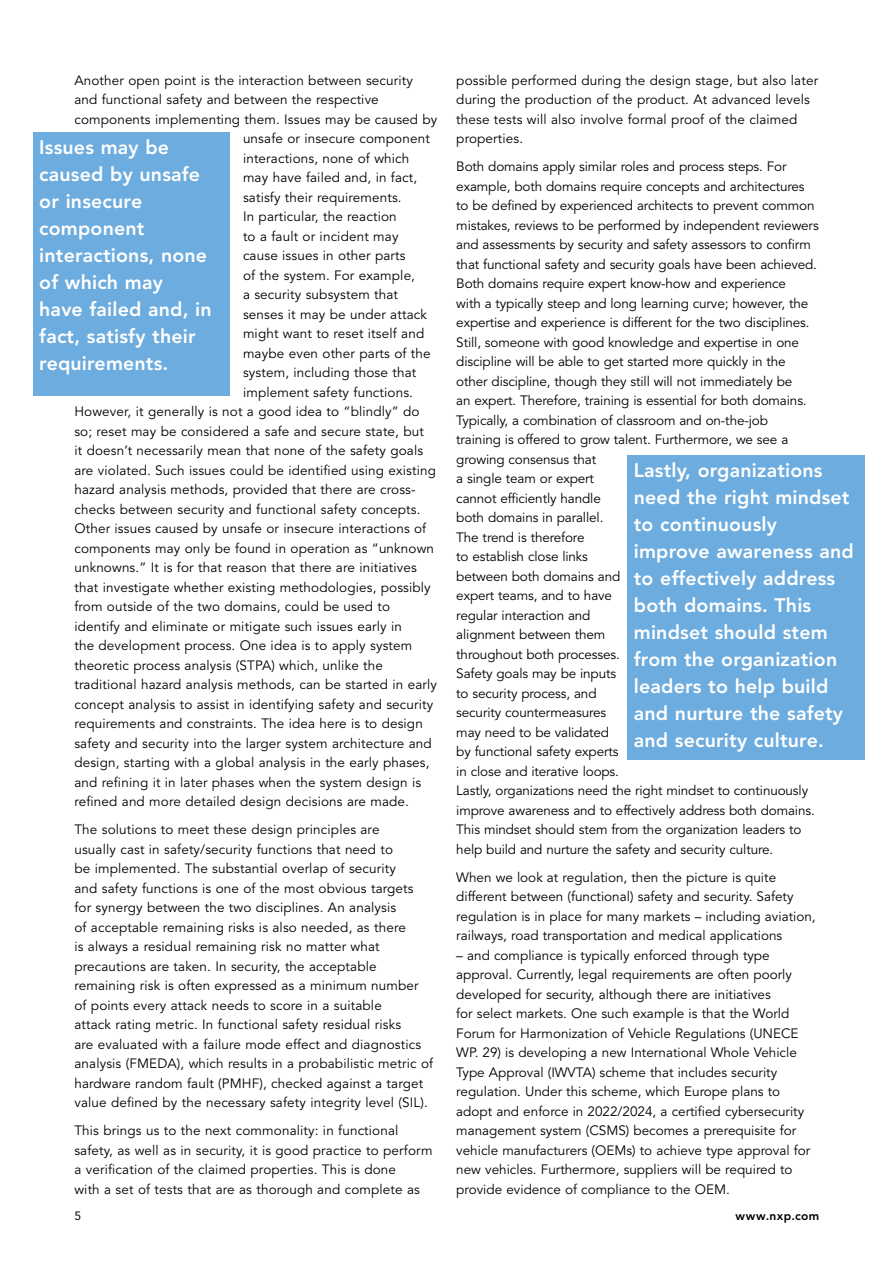
<style>
.page{position:relative;width:893px;height:1263px;background:#fff}
.page>*{position:absolute;margin:0;border:0;box-sizing:border-box;transform-origin:0 0}
.Pullquote{font:800 19.5px/27px "Avenir LT Std";letter-spacing:.01em;color:#fff}
.Body_Text{font:13.5px/19.5px "Avenir LT Std";letter-spacing:.01em;color:#000}
.Body_Text-2{font:13.5px/19.5px "Avenir LT Std";letter-spacing:-.01em;color:#000}
.t1{font:800 12px "Avenir LT Std";letter-spacing:.035em;color:#000}
.t2{font:12px "Avenir LT Std";color:#000}
</style>
<div class="page">
<div style="left:33px;top:132px;width:197px;height:264px;background:#6dacde"></div>
<div style="left:627px;top:455px;width:238px;height:305px;background:#6dacde"></div>
<p class="Body_Text" style="left:74px;top:71px;width:340px">Another open point is the interaction between security</p>
<p class="Body_Text" style="left:74px;top:90px;width:306px">and functional safety and between the respective</p>
<p class="Body_Text" style="left:74px;top:110px;width:364px">components implementing them. Issues may be caused by</p>
<p class="Body_Text" style="left:243px;top:129px;width:188px">unsafe or insecure component</p>
<p class="Body_Text" style="left:243px;top:149px;width:168px">interactions, none of which</p>
<p class="Body_Text" style="left:243px;top:168px;width:176px">may have failed and, in fact,</p>
<p class="Body_Text" style="left:243px;top:188px;width:160px">satisfy their requirements.</p>
<p class="Body_Text" style="left:243px;top:207px;width:155px">In particular, the reaction</p>
<p class="Body_Text" style="left:243px;top:227px;width:157px">to a fault or incident may</p>
<p class="Body_Text" style="left:243px;top:246px;width:164px">cause issues in other parts</p>
<p class="Body_Text" style="left:243px;top:266px;width:174px">of the system. For example,</p>
<p class="Body_Text" style="left:243px;top:285px;width:157px">a security subsystem that</p>
<p class="Body_Text" style="left:243px;top:305px;width:185px">senses it may be under attack</p>
<p class="Body_Text" style="left:243px;top:324px;width:183px">might want to reset itself and</p>
<p class="Body_Text" style="left:243px;top:344px;width:189px">maybe even other parts of the</p>
<p class="Body_Text" style="left:243px;top:363px;width:175px">system, including those that</p>
<p class="Body_Text" style="left:243px;top:383px;width:172px">implement safety functions.</p>
<p class="Body_Text" style="left:74px;top:402px;width:347px">However, it generally is not a good idea to “blindly” do</p>
<p class="Body_Text" style="left:74px;top:422px;width:351px">so; reset may be considered a safe and secure state, but</p>
<p class="Body_Text" style="left:74px;top:441px;width:350px">it doesn’t necessarily mean that none of the safety goals</p>
<p class="Body_Text" style="left:74px;top:461px;width:363px">are violated. Such issues could be identified using existing</p>
<p class="Body_Text" style="left:74px;top:480px;width:343px">hazard analysis methods, provided that there are cross-</p>
<p class="Body_Text" style="left:74px;top:500px;width:348px">checks between security and functional safety concepts.</p>
<p class="Body_Text" style="left:74px;top:519px;width:353px">Other issues caused by unsafe or insecure interactions of</p>
<p class="Body_Text" style="left:74px;top:539px;width:361px">components may only be found in operation as “unknown</p>
<p class="Body_Text" style="left:74px;top:558px;width:344px">unknowns.” It is for that reason that there are initiatives</p>
<p class="Body_Text" style="left:74px;top:578px;width:358px">that investigate whether existing methodologies, possibly</p>
<p class="Body_Text" style="left:74px;top:597px;width:317px">from outside of the two domains, could be used to</p>
<p class="Body_Text" style="left:74px;top:617px;width:329px">identify and eliminate or mitigate such issues early in</p>
<p class="Body_Text" style="left:74px;top:636px;width:339px">the development process. One idea is to apply system</p>
<p class="Body_Text" style="left:74px;top:656px;width:310px">theoretic process analysis (STPA) which, unlike the</p>
<p class="Body_Text" style="left:74px;top:675px;width:364px">traditional hazard analysis methods, can be started in early</p>
<p class="Body_Text" style="left:74px;top:695px;width:360px">concept analysis to assist in identifying safety and security</p>
<p class="Body_Text" style="left:74px;top:714px;width:350px">requirements and constraints. The idea here is to design</p>
<p class="Body_Text" style="left:74px;top:734px;width:359px">safety and security into the larger system architecture and</p>
<p class="Body_Text" style="left:74px;top:753px;width:357px">design, starting with a global analysis in the early phases,</p>
<p class="Body_Text" style="left:74px;top:773px;width:348px">and refining it in later phases when the system design is</p>
<p class="Body_Text" style="left:74px;top:792px;width:336px">refined and more detailed design decisions are made.</p>
<p class="Body_Text" style="left:74px;top:820px;width:360px">The solutions to meet these design principles are<br>usually cast in safety/security functions that need to<br>be implemented. The substantial overlap of security<br>and safety functions is one of the most obvious targets for synergy between the two disciplines. An analysis<br>of acceptable remaining risks is also needed, as there<br>is always a residual remaining risk no matter what precautions are taken. In security, the acceptable remaining risk is often expressed as a minimum number of points every attack needs to score in a suitable<br>attack rating metric. In functional safety residual risks<br>are evaluated with a failure mode effect and diagnostics analysis (FMEDA), which results in a probabilistic metric of hardware random fault (PMHF), checked against a target value defined by the necessary safety integrity level (SIL).</p>
<p class="Body_Text" style="left:74px;top:1121px;width:360px">This brings us to the next commonality: in functional safety, as well as in security, it is good practice to perform a verification of the claimed properties. This is done<br>with a set of tests that are as thorough and complete as</p>
<p class="Pullquote" style="left:39px;top:133px;width:174px">Issues may be caused by unsafe or insecure component interactions, none of which may<br>have failed and, in fact, satisfy their requirements.</p>
<p class="Body_Text" style="left:456px;top:71px;width:363px">possible performed during the design stage, but also later during the production of the product. At advanced levels these tests will also involve formal proof of the claimed properties.</p>
<p class="Body_Text-2" style="left:456px;top:157px;width:364px">Both domains apply similar roles and process steps. For example, both domains require concepts and architectures to be defined by experienced architects to prevent common mistakes, reviews to be performed by independent reviewers and assessments by security and safety assessors to confirm that functional safety and security goals have been achieved.<br>Both domains require expert know-how and experience<br>with a typically steep and long learning curve; however, the expertise and experience is different for the two disciplines.<br>Still, someone with good knowledge and expertise in one discipline will be able to get started more quickly in the other discipline, though they still will not immediately be<br>an expert. Therefore, training is essential for both domains.<br>Typically, a combination of classroom and on-the-job<br>training is offered to grow talent. Furthermore, we see a growing consensus that<br>a single team or expert<br>cannot efficiently handle<br>both domains in parallel.<br>The trend is therefore<br>to establish close links<br>between both domains and<br>expert teams, and to have<br>regular interaction and<br>alignment between them<br>throughout both processes.<br>Safety goals may be inputs<br>to security process, and<br>security countermeasures<br>may need to be validated<br>by functional safety experts<br>in close and iterative loops.<br>Lastly, organizations need the right mindset to continuously improve awareness and to effectively address both domains.<br>This mindset should stem from the organization leaders to help build and nurture the safety and security culture.</p>
<p class="Body_Text" style="left:456px;top:868px;width:361px">When we look at regulation, then the picture is quite different between (functional) safety and security. Safety regulation is in place for many markets – including aviation, railways, road transportation and medical applications</p>
<p class="Body_Text" style="left:456px;top:946px;width:355px">– and compliance is typically enforced through type approval. Currently, legal requirements are often poorly developed for security, although there are initiatives<br>for select markets. One such example is that the World Forum for Harmonization of Vehicle Regulations (UNECE WP. 29) is developing a new International Whole Vehicle Type Approval (IWVTA) scheme that includes security regulation. Under this scheme, which Europe plans to adopt and enforce in 2022/2024, a certified cybersecurity management system (CSMS) becomes a prerequisite for vehicle manufacturers (OEMs) to achieve type approval for new vehicles. Furthermore, suppliers will be required to provide evidence of compliance to the OEM.</p>
<p class="Pullquote" style="left:634px;top:457px;width:221px">Lastly, organizations need the right mindset to continuously improve awareness and to effectively address both domains. This mindset should stem from the organization leaders to help build and nurture the safety and security culture.</p>
<p class="t2" style="left:74px;top:1209px;width:8px">5</p>
<p class="t1" style="left:735px;top:1209px;width:85px">www.nxp.com</p>
</div>
